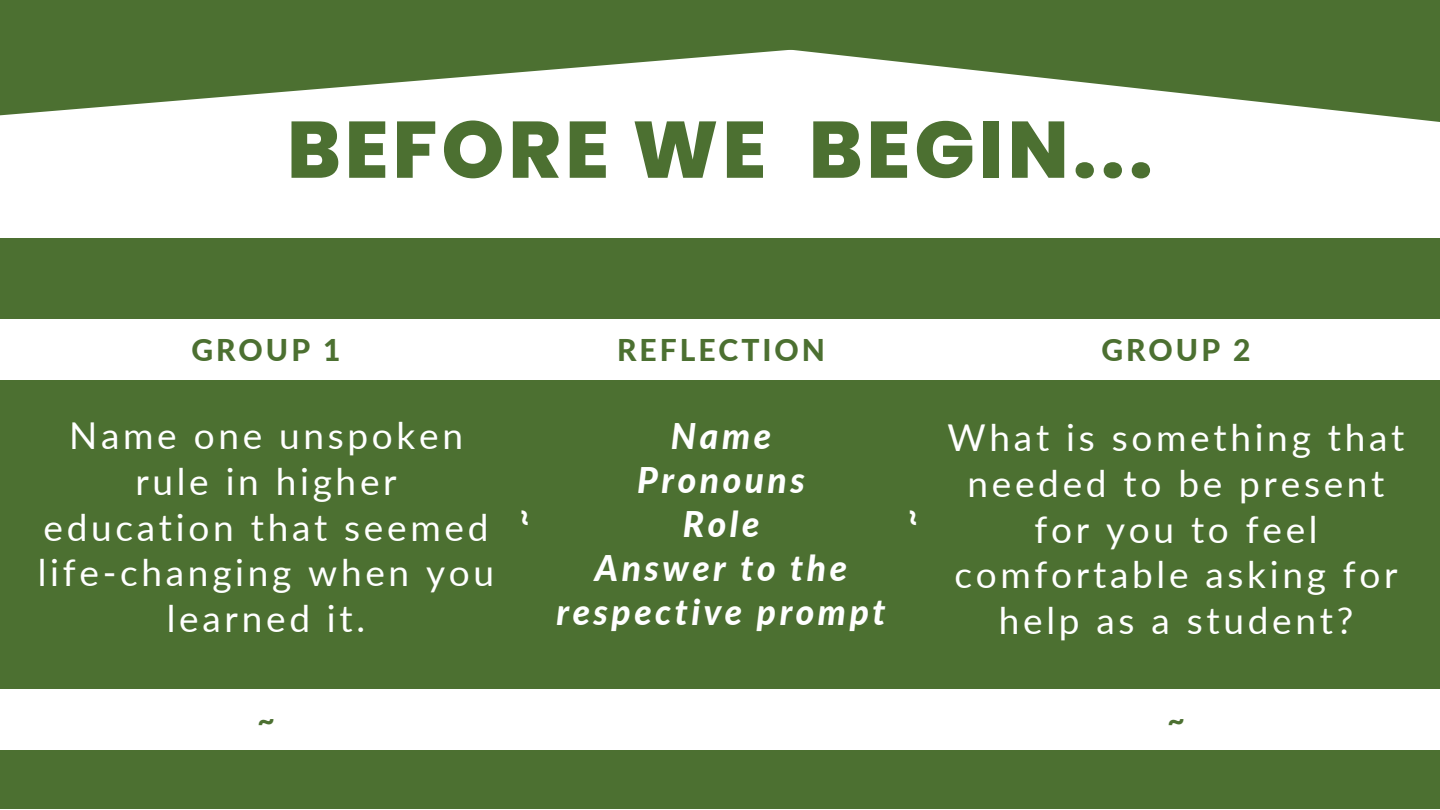
<style>
.page{position:relative;width:1440px;height:810px;background:#fff}
.page>*{position:absolute;margin:0;border:0;box-sizing:border-box;transform-origin:0 0}
.t1{font:800 80px "Poppins";letter-spacing:.05em;color:#4c7031}
.t2{font:37px/45.8px "Lato";letter-spacing:.1em;color:#fff;text-align:center}
.t3{font:italic 800 35.4px/43.9px "Lato";letter-spacing:.1em;color:#fff;text-align:center}
.t4{font:800 30px "Lato";letter-spacing:.1em;color:#4c7031}
.t5{font:800 30px "Lato";color:#fff}
</style>
<div class="page">
<div style="left:0;top:238px;width:1439px;height:571px;background:#4c7031"></div>
<div style="left:0;top:319px;width:1439px;height:61px;background:#fff"></div>
<svg style="left:1142px;top:0;width:298px;height:122px;background:#64834c"></svg>
<svg style="left:0;top:0;width:1142px;height:116px;fill:#4c7031"></svg>
<div style="left:0;top:690px;width:1439px;height:60px;background:#fff"></div>
<h1 class="t1" style="left:287px;top:94px;width:867px">BEFORE WE BEGIN...</h1>
<p class="t4" style="left:191px;top:331px;width:151px">GROUP 1</p>
<p class="t2" style="left:38px;top:412px;width:458px">Name one unspoken rule in higher education that seemed life-changing when you learned it.</p>
<p class="t4" style="left:617px;top:331px;width:210px">REFLECTION</p>
<p class="t4" style="left:1101px;top:331px;width:151px">GROUP 2</p>
<p class="t3" style="left:557px;top:414px;width:330px">Name<br>Pronouns<br>Role<br>Answer to the respective prompt</p>
<p class="t5" style="left:545px;top:509px;width:19px;rotate:90deg">~</p>
<p class="t5" style="left:934px;top:509px;width:19px;rotate:90deg">~</p>
<p class="t2" style="left:948px;top:414px;width:458px">What is something that needed to be present for you to feel comfortable asking for help as a student?</p>
<p class="t4" style="left:257px;top:701px;width:19px">~</p>
<p class="t4" style="left:1167px;top:701px;width:19px">~</p>
</div>
